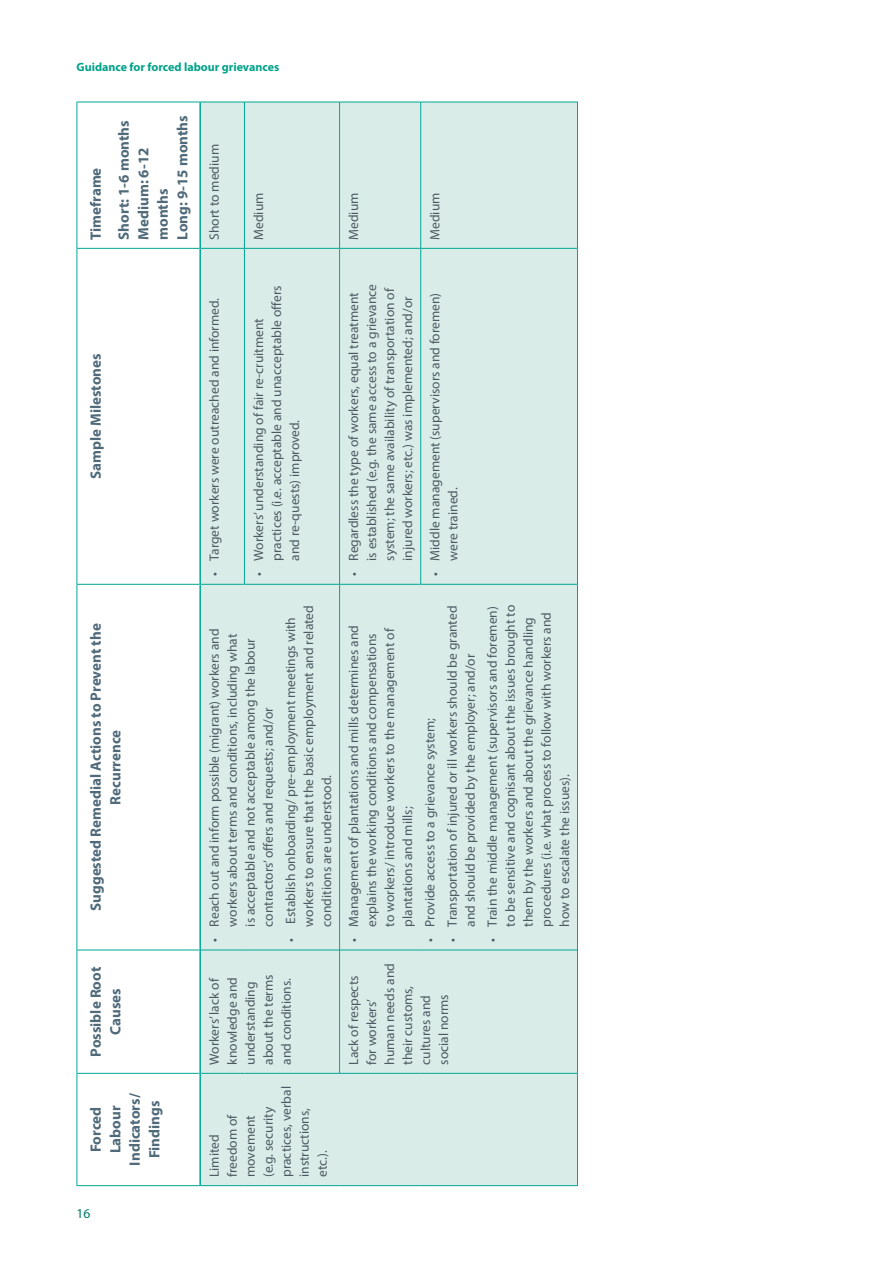
<style>
.page{position:relative;width:893px;height:1263px;background:#fff}
.page>*{position:absolute;margin:0;border:0;box-sizing:border-box;transform-origin:0 0}
.Table_Header{font:700 15px/19.5px "Myriad Pro";color:#506a7a;text-align:center}
.Column_1{font:13.5px/18px "Myriad Pro";color:#4c5a63}
.t1{font:13.5px "Myriad Pro";color:#007968}
.t2{font:700 12px "Myriad Pro";color:#00a289}
</style>
<div class="page">
<div style="left:201px;top:103px;width:376px;height:1082px;background:#daece7"></div>
<hr style="left:77px;top:1073px;width:1px;height:113px;background:#00a694">
<hr style="left:77px;top:1185px;width:123px;height:1px;background:#00a694">
<hr style="left:77px;top:950px;width:1px;height:123px;background:#00a694">
<hr style="left:77px;top:1073px;width:122px;height:1px;background:#00a694">
<hr style="left:77px;top:584px;width:1px;height:366px;background:#00a694">
<hr style="left:77px;top:950px;width:122px;height:1px;background:#00a694">
<hr style="left:77px;top:248px;width:1px;height:336px;background:#00a694">
<hr style="left:77px;top:584px;width:122px;height:1px;background:#00a694">
<hr style="left:77px;top:102px;width:1px;height:146px;background:#00a694">
<hr style="left:77px;top:248px;width:122px;height:1px;background:#00a694">
<hr style="left:77px;top:102px;width:123px;height:1px;background:#00a694">
<hr style="left:200px;top:1185px;width:44px;height:1px;background:#00a694">
<hr style="left:201px;top:1073px;width:43px;height:1px;background:#00a694">
<hr style="left:201px;top:950px;width:43px;height:1px;background:#00a694">
<hr style="left:201px;top:584px;width:43px;height:1px;background:#00a694">
<hr style="left:201px;top:248px;width:43px;height:1px;background:#00a694">
<hr style="left:200px;top:102px;width:44px;height:1px;background:#00a694">
<hr style="left:244px;top:1185px;width:96px;height:1px;background:#00a694">
<hr style="left:244px;top:1073px;width:95px;height:1px;background:#00a694">
<hr style="left:244px;top:950px;width:95px;height:1px;background:#00a694">
<hr style="left:244px;top:248px;width:1px;height:337px;background:#00a694">
<hr style="left:245px;top:584px;width:94px;height:1px;background:#00a694">
<hr style="left:244px;top:102px;width:1px;height:146px;background:#00a694">
<hr style="left:245px;top:248px;width:94px;height:1px;background:#00a694">
<hr style="left:245px;top:102px;width:94px;height:1px;background:#00a694">
<hr style="left:340px;top:1185px;width:81px;height:1px;background:#00a694">
<hr style="left:339px;top:950px;width:1px;height:124px;background:#00a694">
<hr style="left:340px;top:1073px;width:81px;height:1px;background:#00a694">
<hr style="left:339px;top:584px;width:1px;height:366px;background:#00a694">
<hr style="left:340px;top:950px;width:81px;height:1px;background:#00a694">
<hr style="left:339px;top:248px;width:1px;height:336px;background:#00a694">
<hr style="left:340px;top:584px;width:80px;height:1px;background:#00a694">
<hr style="left:339px;top:102px;width:1px;height:146px;background:#00a694">
<hr style="left:340px;top:248px;width:80px;height:1px;background:#00a694">
<hr style="left:340px;top:102px;width:80px;height:1px;background:#00a694">
<hr style="left:421px;top:1185px;width:156px;height:1px;background:#00a694">
<hr style="left:421px;top:1073px;width:156px;height:1px;background:#00a694">
<hr style="left:421px;top:950px;width:156px;height:1px;background:#00a694">
<hr style="left:420px;top:248px;width:1px;height:337px;background:#00a694">
<hr style="left:421px;top:584px;width:156px;height:1px;background:#00a694">
<hr style="left:420px;top:102px;width:1px;height:146px;background:#00a694">
<hr style="left:421px;top:248px;width:156px;height:1px;background:#00a694">
<hr style="left:421px;top:102px;width:156px;height:1px;background:#00a694">
<hr style="left:577px;top:1073px;width:1px;height:113px;background:#00a694">
<hr style="left:577px;top:950px;width:1px;height:123px;background:#00a694">
<hr style="left:577px;top:584px;width:1px;height:366px;background:#00a694">
<hr style="left:577px;top:248px;width:1px;height:336px;background:#00a694">
<hr style="left:577px;top:102px;width:1px;height:146px;background:#00a694">
<hr style="left:199px;top:1073px;width:2px;height:112px;background:#00a694">
<hr style="left:199px;top:950px;width:2px;height:123px;background:#00a694">
<hr style="left:199px;top:584px;width:2px;height:366px;background:#00a694">
<hr style="left:199px;top:248px;width:2px;height:336px;background:#00a694">
<hr style="left:199px;top:102px;width:2px;height:146px;background:#00a694">
<p class="t2" style="left:77px;top:59px;width:204px">Guidance for forced labour grievances</p>
<p class="Table_Header" style="left:86px;top:240px;width:74px;rotate:-90deg">Timeframe</p>
<p class="Table_Header" style="left:114px;top:240px;width:121px;rotate:-90deg">Short: 1-6 months</p>
<p class="Table_Header" style="left:133px;top:240px;width:94px;text-align:left;rotate:-90deg">Medium: 6-12 months</p>
<p class="Table_Header" style="left:172px;top:240px;width:126px;rotate:-90deg">Long: 9-15 months</p>
<p class="Column_1" style="left:205px;top:240px;width:97px;rotate:-90deg">Short to medium</p>
<p class="Column_1" style="left:249px;top:240px;width:49px;rotate:-90deg">Medium</p>
<p class="Column_1" style="left:344px;top:240px;width:49px;rotate:-90deg">Medium</p>
<p class="Column_1" style="left:426px;top:240px;width:49px;rotate:-90deg">Medium</p>
<p class="Table_Header" style="left:86px;top:479px;width:127px;rotate:-90deg">Sample Milestones</p>
<p class="Table_Header" style="left:86px;top:911px;width:289px;rotate:-90deg">Suggested Remedial Actions to Prevent the<br>Recurrence</p>
<p class="Table_Header" style="left:86px;top:1057px;width:91px;rotate:-90deg">Possible Root<br>Causes</p>
<p class="Table_Header" style="left:86px;top:1165px;width:74px;rotate:-90deg">Forced<br>Labour<br>Indicators/<br>Findings</p>
<p class="t1" style="left:77px;top:1205px;width:15px">16</p>
<p class="Column_1" style="left:205px;top:576px;width:279px;rotate:-90deg">• Target workers were outreached and informed.</p>
<p class="Column_1" style="left:249px;top:561px;width:277px;text-indent:-15px;rotate:-90deg">• Workers’ understanding of fair re-cruitment practices (i.e. acceptable and unacceptable offers and re-quests) improved.</p>
<p class="Column_1" style="left:205px;top:926px;width:299px;text-indent:-15px;rotate:-90deg">• Reach out and inform possible (migrant) workers and workers about terms and conditions, including what is acceptable and not acceptable among the labour contractors’ offers and requests; and/or</p>
<p class="Column_1" style="left:281px;top:926px;width:323px;text-indent:-15px;rotate:-90deg">• Establish onboarding/ pre-employment meetings with workers to ensure that the basic employment and related conditions are understood.</p>
<p class="Column_1" style="left:205px;top:1065px;width:92px;rotate:-90deg">Workers’ lack of knowledge and understanding about the terms and conditions.</p>
<p class="Column_1" style="left:205px;top:1177px;width:92px;rotate:-90deg">Limited freedom of movement<br>(e.g. security practices, verbal instructions, etc.).</p>
<p class="Column_1" style="left:344px;top:561px;width:278px;text-indent:-15px;rotate:-90deg">• Regardless the type of workers, equal treatment is established (e.g. the same access to a grievance system; the same availability of transportation of injured workers; etc.) was implemented; and/or</p>
<p class="Column_1" style="left:426px;top:561px;width:269px;text-indent:-15px;rotate:-90deg">• Middle management (supervisors and foremen) were trained.</p>
<p class="Column_1" style="left:344px;top:926px;width:303px;text-indent:-15px;rotate:-90deg">• Management of plantations and mills determines and explains the working conditions and compensations to workers/ introduce workers to the management of plantations and mills;</p>
<p class="Column_1" style="left:421px;top:941px;width:225px;rotate:-90deg">• Provide access to a grievance system;</p>
<p class="Column_1" style="left:443px;top:926px;width:322px;text-indent:-15px;rotate:-90deg">• Transportation of injured or ill workers should be granted and should be provided by the employer; and/or</p>
<p class="Column_1" style="left:483px;top:926px;width:323px;text-indent:-15px;rotate:-90deg">• Train the middle management (supervisors and foremen) to be sensitive and cognisant about the issues brought to them by the workers and about the grievance handling procedures (i.e. what process to follow with workers and how to escalate the issues).</p>
<p class="Column_1" style="left:344px;top:1065px;width:103px;rotate:-90deg">Lack of respects for workers’ human needs and their customs, cultures and social norms</p>
</div>
